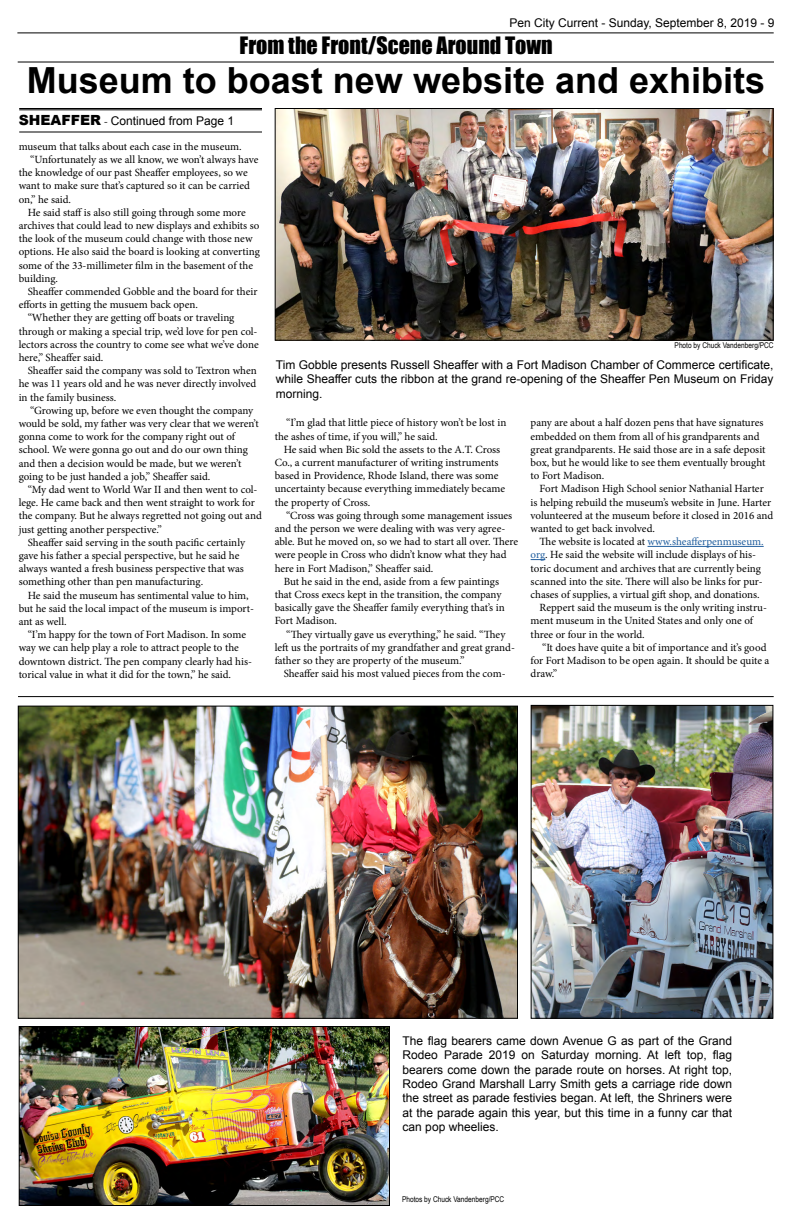
<style>
.page{position:relative;width:792px;height:1224px;background:#fff}
.page>*{position:absolute;margin:0;border:0;box-sizing:border-box;transform-origin:0 0}
.t1{font:700 36px "Arial";color:#000}
.t2{font:22px "Impact";color:#000}
.t3{font:12px/14.4px "Arial";color:#000;text-align:justify}
.t4{font:11px/13.2px "Minion Pro";letter-spacing:-.005em;color:#000}
.t5{font:11px "Minion Pro";color:#215e9e}
.t6{font:8px "Arial Narrow";color:#000}
.s1{font-weight:900;font-size:14px}
.s2{font-family:"Minion Pro"}
.s3{color:#000}
.s4{color:#215e9e}
</style>
<div class="page">
<hr style="left:17px;top:32px;width:757px;height:1px;background:#000">
<hr style="left:18px;top:62px;width:756px;height:1px;background:#000">
<hr style="left:648px;top:546px;width:116px;height:1px;background:#215e9e">
<svg style="left:531px;top:559px;width:14px;height:1px"></svg>
<hr style="left:19px;top:108px;width:243px;height:1px;background:#000">
<hr style="left:19px;top:110px;width:243px;height:1px;background:#000">
<hr style="left:19px;top:132px;width:243px;height:1px;background:#000">
<img style="left:277px;top:110px;width:495px;height:229px">
<div style="left:275px;top:108px;width:499px;height:233px;border:1px solid #000"></div>
<hr style="left:18px;top:696px;width:756px;height:1px;background:#000">
<img style="left:533px;top:707px;width:238px;height:310px">
<div style="left:531px;top:705px;width:242px;height:314px;border:1px solid #000"></div>
<img style="left:20px;top:708px;width:496px;height:309px">
<div style="left:18px;top:706px;width:500px;height:313px;border:1px solid #000"></div>
<img style="left:21px;top:1028px;width:367px;height:176px">
<div style="left:19px;top:1026px;width:371px;height:180px;border:1px solid #000"></div>
<p class="t3" style="left:509px;top:15px;width:267px">Pen City Current - Sunday, September 8, 2019 - 9</p>
<h2 class="t2" style="left:240px;top:28px;width:315px">From the Front/Scene Around Town</h2>
<h1 class="t1" style="left:27px;top:57px;width:740px">Museum to boast new website and exhibits</h1>
<p class="t3" style="left:19px;top:113px;width:217px"><span class="s1">SHEAFFER</span> <span class="s2">-</span> Continued from Page 1</p>
<p class="t4" style="left:19px;top:140px;width:225px">museum that talks about each case in the museum.</p>
<p class="t4" style="left:30px;top:153px;width:230px">“Unfortunately as we all know, we won’t always have</p>
<p class="t4" style="left:19px;top:166px;width:230px">the knowledge of our past Sheaffer employees, so we</p>
<p class="t4" style="left:19px;top:179px;width:233px">want to make sure that’s captured so it can be carried</p>
<p class="t4" style="left:19px;top:193px;width:54px">on,” he said.</p>
<p class="t4" style="left:28px;top:206px;width:220px">He said staff is also still going through some more</p>
<p class="t4" style="left:19px;top:219px;width:242px">archives that could lead to new displays and exhibits so</p>
<p class="t4" style="left:19px;top:232px;width:235px">the look of the museum could change with those new</p>
<p class="t4" style="left:19px;top:245px;width:243px">options. He also said the board is looking at converting</p>
<p class="t4" style="left:19px;top:259px;width:236px">some of the 33-millimeter film in the basement of the</p>
<p class="t4" style="left:19px;top:272px;width:41px">building.</p>
<p class="t4" style="left:28px;top:285px;width:231px">Sheaffer commended Gobble and the board for their</p>
<p class="t4" style="left:19px;top:298px;width:181px">efforts in getting the musuem back open.</p>
<p class="t4" style="left:28px;top:311px;width:208px">“Whether they are getting off boats or traveling</p>
<p class="t4" style="left:19px;top:325px;width:240px">through or making a special trip, we’d love for pen col-</p>
<p class="t4" style="left:19px;top:338px;width:241px">lectors across the country to come see what we’ve done</p>
<p class="t4" style="left:19px;top:351px;width:86px">here,” Sheaffer said.</p>
<p class="t4" style="left:28px;top:364px;width:231px">Sheaffer said the company was sold to Textron when</p>
<p class="t4" style="left:19px;top:377px;width:239px">he was 11 years old and he was never directly involved</p>
<p class="t4" style="left:19px;top:391px;width:99px">in the family business.</p>
<p class="t4" style="left:30px;top:404px;width:225px">“Growing up, before we even thought the company</p>
<p class="t4" style="left:19px;top:417px;width:242px">would be sold, my father was very clear that we weren’t</p>
<p class="t4" style="left:19px;top:430px;width:218px">gonna come to work for the company right out of</p>
<p class="t4" style="left:19px;top:443px;width:231px">school. We were gonna go out and do our own thing</p>
<p class="t4" style="left:19px;top:457px;width:224px">and then a decision would be made, but we weren’t</p>
<p class="t4" style="left:19px;top:470px;width:193px">going to be just handed a job,” Sheaffer said.</p>
<p class="t4" style="left:28px;top:483px;width:231px">“My dad went to World War II and then went to col-</p>
<p class="t4" style="left:19px;top:496px;width:238px">lege. He came back and then went straight to work for</p>
<p class="t4" style="left:19px;top:509px;width:245px">the company. But he always regretted not going out and</p>
<p class="t4" style="left:19px;top:523px;width:145px">just getting another perspective.”</p>
<p class="t4" style="left:28px;top:536px;width:219px">Sheaffer said serving in the south pacific certainly</p>
<p class="t4" style="left:19px;top:549px;width:222px">gave his father a special perspective, but he said he</p>
<p class="t4" style="left:19px;top:562px;width:227px">always wanted a fresh business perspective that was</p>
<p class="t4" style="left:19px;top:575px;width:186px">something other than pen manufacturing.</p>
<p class="t4" style="left:28px;top:589px;width:223px">He said the museum has sentimental value to him,</p>
<p class="t4" style="left:19px;top:602px;width:237px">but he said the local impact of the museum is import-</p>
<p class="t4" style="left:19px;top:615px;width:49px">ant as well.</p>
<p class="t4" style="left:28px;top:628px;width:220px">“I’m happy for the town of Fort Madison. In some</p>
<p class="t4" style="left:19px;top:641px;width:222px">way we can help play a role to attract people to the</p>
<p class="t4" style="left:19px;top:655px;width:235px">downtown district. The pen company clearly had his-</p>
<p class="t4" style="left:19px;top:668px;width:214px">torical value in what it did for the town,” he said.</p>
<p class="t6" style="left:675px;top:340px;width:101px">Photo by Chuck Vandenberg/PCC</p>
<p class="t3" style="left:276px;top:358px;width:499px">Tim Gobble presents Russell Sheaffer with a Fort Madison Chamber of Commerce certificate, while Sheaffer cuts the ribbon at the grand re-opening of the Sheaffer Pen Museum on Friday morning.</p>
<p class="t4" style="left:275px;top:416px;width:233px;text-indent:11px">“I’m glad that little piece of history won’t be lost in the ashes of time, if you will,” he said.</p>
<p class="t4" style="left:275px;top:443px;width:232px;text-indent:9px">He said when Bic sold the assets to the A.T. Cross Co., a current manufacturer of writing instruments based in Providence, Rhode Island, there was some uncertainty because everything immediately became the property of Cross.</p>
<p class="t4" style="left:286px;top:509px;width:228px">“Cross was going through some management issues</p>
<p class="t4" style="left:275px;top:522px;width:232px">and the person we were dealing with was very agree-</p>
<p class="t4" style="left:275px;top:535px;width:245px">able. But he moved on, so we had to start all over. There</p>
<p class="t4" style="left:275px;top:548px;width:233px">were people in Cross who didn’t know what they had</p>
<p class="t4" style="left:275px;top:562px;width:160px">here in Fort Madison,” Sheaffer said.</p>
<p class="t4" style="left:284px;top:575px;width:217px">But he said in the end, aside from a few paintings</p>
<p class="t4" style="left:275px;top:588px;width:228px">that Cross execs kept in the transition, the company</p>
<p class="t4" style="left:275px;top:601px;width:232px">basically gave the Sheaffer family everything that’s in</p>
<p class="t4" style="left:275px;top:614px;width:64px">Fort Madison.</p>
<p class="t4" style="left:286px;top:628px;width:221px">“They virtually gave us everything,” he said. “They</p>
<p class="t4" style="left:275px;top:641px;width:242px">left us the portraits of my grandfather and great grand-</p>
<p class="t4" style="left:275px;top:654px;width:192px">father so they are property of the museum.”</p>
<p class="t4" style="left:284px;top:667px;width:224px">Sheaffer said his most valued pieces from the com-</p>
<p class="t4" style="left:531px;top:416px;width:236px">pany are about a half dozen pens that have signatures embedded on them from all of his grandparents and great grandparents. He said those are in a safe deposit box, but he would like to see them eventually brought to Fort Madison.</p>
<p class="t4" style="left:531px;top:482px;width:244px;text-indent:9px">Fort Madison High School senior Nathanial Harter is helping rebuild the museum’s website in June. Harter volunteered at the museum before it closed in 2016 and wanted to get back involved.</p>
<p class="t5" style="left:540px;top:534px;width:226px"><span class="s3">The website is located at</span> www.sheafferpenmuseum.</p>
<p class="t4" style="left:531px;top:548px;width:227px"><span class="s4">org</span>. He said the website will include displays of his-</p>
<p class="t4" style="left:531px;top:562px;width:232px">toric document and archives that are currently being</p>
<p class="t4" style="left:531px;top:575px;width:234px">scanned into the site. There will also be links for pur-</p>
<p class="t4" style="left:531px;top:588px;width:231px">chases of supplies, a virtual gift shop, and donations.</p>
<p class="t4" style="left:540px;top:601px;width:229px">Reppert said the museum is the only writing instru-</p>
<p class="t4" style="left:531px;top:614px;width:224px">ment museum in the United States and only one of</p>
<p class="t4" style="left:531px;top:628px;width:116px">three or four in the world.</p>
<p class="t4" style="left:542px;top:641px;width:226px">“It does have quite a bit of importance and it’s good</p>
<p class="t4" style="left:531px;top:654px;width:240px">for Fort Madison to be open again. It should be quite a</p>
<p class="t4" style="left:531px;top:667px;width:28px">draw.”</p>
<p class="t3" style="left:403px;top:1034px;width:331px">The flag bearers came down Avenue G as part of the Grand Rodeo Parade 2019 on Saturday morning. At left top, flag bearers come down the parade route on horses. At right top, Rodeo Grand Marshall Larry Smith gets a carriage ride down the street as parade festivies began. At left, the Shriners were at the parade again this year, but this time in a funny car that can pop wheelies.</p>
<p class="t6" style="left:402px;top:1194px;width:104px">Photos by Chuck Vandenberg/PCC</p>
</div>
